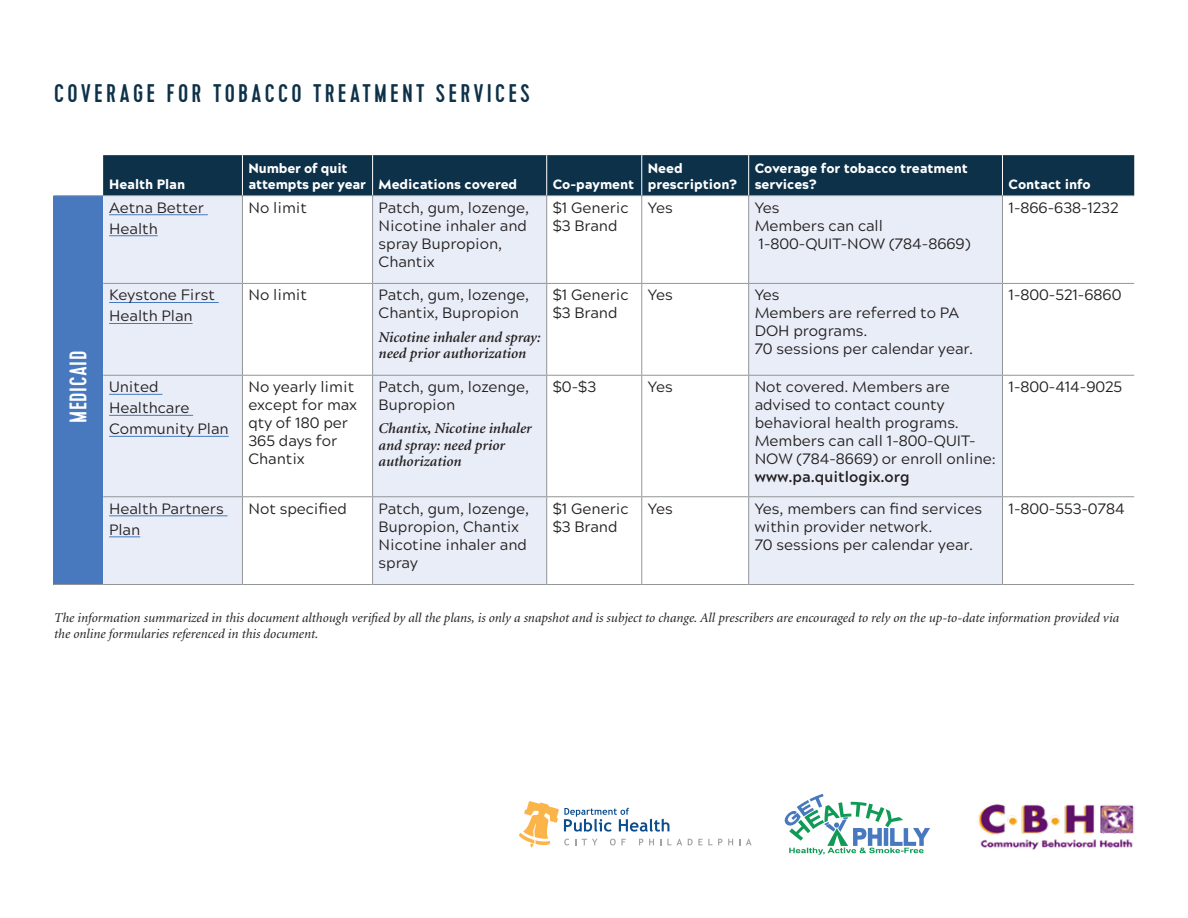
<style>
.page{position:relative;width:1188px;height:918px;background:#fff}
.page>*{position:absolute;margin:0;border:0;box-sizing:border-box;transform-origin:0 0}
.t1{font:500 25.5px "Cervo";letter-spacing:.125em;color:#0d3149}
.t2{font:500 24px "Cervo";letter-spacing:.025em;color:#fff}
.t3{font:15px/18px "Acherus Grotesque";color:#231f20}
.t4{font:italic 600 15px/16.5px "Minion";color:#231f20}
.t5{font:italic 13.5px/16.5px "Minion";color:#231f20}
.t6{font:900 13.5px/16.2px "Acherus Grotesque";color:#fff}
.s1{font-weight:700}
</style>
<div class="page">
<div style="left:103px;top:155px;width:1031px;height:40px;background:#0d3149"></div>
<div style="left:53px;top:196px;width:50px;height:389px;background:#4879be"></div>
<svg style="left:103px;top:196px;width:899px;height:388px;fill:#e9edf7"></svg>
<hr style="left:242px;top:155px;width:1px;height:40px;background:#fff">
<hr style="left:372px;top:155px;width:1px;height:40px;background:#fff">
<hr style="left:546px;top:155px;width:1px;height:40px;background:#fff">
<hr style="left:641px;top:155px;width:1px;height:40px;background:#fff">
<hr style="left:748px;top:155px;width:1px;height:40px;background:#fff">
<hr style="left:1002px;top:155px;width:1px;height:40px;background:#fff">
<hr style="left:242px;top:196px;width:1px;height:87px;background:#939598">
<hr style="left:372px;top:196px;width:1px;height:87px;background:#939598">
<hr style="left:546px;top:196px;width:1px;height:87px;background:#939598">
<hr style="left:641px;top:196px;width:1px;height:87px;background:#939598">
<hr style="left:748px;top:196px;width:1px;height:87px;background:#939598">
<hr style="left:1002px;top:196px;width:1px;height:87px;background:#939598">
<hr style="left:242px;top:284px;width:1px;height:91px;background:#939598">
<hr style="left:372px;top:284px;width:1px;height:91px;background:#939598">
<hr style="left:546px;top:284px;width:1px;height:91px;background:#939598">
<hr style="left:641px;top:284px;width:1px;height:91px;background:#939598">
<hr style="left:748px;top:284px;width:1px;height:91px;background:#939598">
<hr style="left:1002px;top:284px;width:1px;height:91px;background:#939598">
<hr style="left:242px;top:376px;width:1px;height:120px;background:#939598">
<hr style="left:372px;top:376px;width:1px;height:120px;background:#939598">
<hr style="left:546px;top:376px;width:1px;height:120px;background:#939598">
<hr style="left:641px;top:376px;width:1px;height:120px;background:#939598">
<hr style="left:748px;top:376px;width:1px;height:120px;background:#939598">
<hr style="left:1002px;top:376px;width:1px;height:120px;background:#939598">
<hr style="left:242px;top:497px;width:1px;height:87px;background:#939598">
<hr style="left:372px;top:497px;width:1px;height:87px;background:#939598">
<hr style="left:546px;top:497px;width:1px;height:87px;background:#939598">
<hr style="left:641px;top:497px;width:1px;height:87px;background:#939598">
<hr style="left:748px;top:497px;width:1px;height:87px;background:#939598">
<hr style="left:1002px;top:497px;width:1px;height:87px;background:#939598">
<hr style="left:103px;top:283px;width:139px;height:1px;background:#939598">
<hr style="left:242px;top:283px;width:131px;height:1px;background:#939598">
<hr style="left:373px;top:283px;width:174px;height:1px;background:#939598">
<hr style="left:547px;top:283px;width:95px;height:1px;background:#939598">
<hr style="left:642px;top:283px;width:107px;height:1px;background:#939598">
<hr style="left:749px;top:283px;width:253px;height:1px;background:#939598">
<hr style="left:1002px;top:283px;width:132px;height:1px;background:#939598">
<hr style="left:103px;top:375px;width:139px;height:1px;background:#939598">
<hr style="left:242px;top:375px;width:131px;height:1px;background:#939598">
<hr style="left:373px;top:375px;width:174px;height:1px;background:#939598">
<hr style="left:547px;top:375px;width:95px;height:1px;background:#939598">
<hr style="left:642px;top:375px;width:107px;height:1px;background:#939598">
<hr style="left:749px;top:375px;width:253px;height:1px;background:#939598">
<hr style="left:1002px;top:375px;width:132px;height:1px;background:#939598">
<hr style="left:103px;top:496px;width:139px;height:1px;background:#939598">
<hr style="left:242px;top:496px;width:131px;height:1px;background:#939598">
<hr style="left:373px;top:496px;width:174px;height:1px;background:#939598">
<hr style="left:547px;top:496px;width:95px;height:1px;background:#939598">
<hr style="left:642px;top:496px;width:107px;height:1px;background:#939598">
<hr style="left:749px;top:496px;width:253px;height:1px;background:#939598">
<hr style="left:1002px;top:496px;width:132px;height:1px;background:#939598">
<hr style="left:103px;top:584px;width:139px;height:1px;background:#939598">
<hr style="left:242px;top:584px;width:131px;height:1px;background:#939598">
<hr style="left:373px;top:584px;width:174px;height:1px;background:#939598">
<hr style="left:547px;top:584px;width:95px;height:1px;background:#939598">
<hr style="left:642px;top:584px;width:107px;height:1px;background:#939598">
<hr style="left:749px;top:584px;width:253px;height:1px;background:#939598">
<hr style="left:1002px;top:584px;width:132px;height:1px;background:#939598">
<hr style="left:53px;top:584px;width:50px;height:1px;background:#939598">
<hr style="left:103px;top:195px;width:139px;height:1px;background:#939598">
<hr style="left:242px;top:195px;width:131px;height:1px;background:#939598">
<hr style="left:373px;top:195px;width:174px;height:1px;background:#939598">
<hr style="left:547px;top:195px;width:95px;height:1px;background:#939598">
<hr style="left:642px;top:195px;width:107px;height:1px;background:#939598">
<hr style="left:749px;top:195px;width:253px;height:1px;background:#939598">
<hr style="left:1002px;top:195px;width:132px;height:1px;background:#939598">
<hr style="left:53px;top:195px;width:50px;height:1px;background:#939598">
<hr style="left:109px;top:214px;width:99px;height:1px;background:#4879be">
<hr style="left:109px;top:235px;width:49px;height:1px;background:#4879be">
<hr style="left:109px;top:302px;width:110px;height:1px;background:#4879be">
<hr style="left:109px;top:323px;width:84px;height:1px;background:#4879be">
<hr style="left:109px;top:394px;width:53px;height:1px;background:#4879be">
<hr style="left:109px;top:415px;width:84px;height:1px;background:#4879be">
<hr style="left:109px;top:436px;width:120px;height:1px;background:#4879be">
<hr style="left:109px;top:515px;width:119px;height:1px;background:#4879be">
<hr style="left:109px;top:536px;width:31px;height:1px;background:#4879be">
<svg style="left:688px;top:839px;width:24px;height:6px"></svg>
<svg style="left:718px;top:839px;width:4px;height:6px"></svg>
<svg style="left:728px;top:839px;width:5px;height:6px"></svg>
<svg style="left:746px;top:839px;width:6px;height:6px"></svg>
<svg style="left:519px;top:801px;width:163px;height:46px"></svg>
<svg style="left:784px;top:794px;width:146px;height:61px"></svg>
<img style="left:978px;top:804px;width:157px;height:46px">
<p class="t1" style="left:54px;top:78px;width:477px">COVERAGE FOR TOBACCO TREATMENT SERVICES</p>
<p class="t6" style="left:109px;top:175px;width:77px">Health Plan</p>
<p class="t6" style="left:248px;top:159px;width:119px">Number of quit attempts per year</p>
<p class="t6" style="left:379px;top:175px;width:140px">Medications covered</p>
<p class="t6" style="left:553px;top:175px;width:83px">Co-payment</p>
<p class="t3" style="left:109px;top:196px;width:96px;line-height:21px">Aetna Better<br>Health</p>
<p class="t3" style="left:248px;top:197px;width:60px">No limit</p>
<p class="t3" style="left:379px;top:197px;width:152px">Patch, gum, lozenge,<br>Nicotine inhaler and spray Bupropion,<br>Chantix</p>
<p class="t3" style="left:553px;top:197px;width:77px">$1 Generic</p>
<p class="t3" style="left:553px;top:215px;width:66px">$3 Brand</p>
<p class="t6" style="left:648px;top:159px;width:90px">Need prescription?</p>
<p class="t6" style="left:755px;top:159px;width:215px">Coverage for tobacco treatment services?</p>
<p class="t3" style="left:648px;top:197px;width:26px">Yes</p>
<p class="t3" style="left:755px;top:197px;width:26px">Yes</p>
<p class="t3" style="left:755px;top:215px;width:130px">Members can call</p>
<p class="t3" style="left:758px;top:233px;width:213px">1-800-QUIT-NOW (784-8669)</p>
<p class="t6" style="left:1008px;top:175px;width:84px">Contact info</p>
<p class="t3" style="left:1008px;top:197px;width:111px">1-866-638-1232</p>
<p class="t2" style="left:64px;top:423px;width:74px;rotate:-90deg">MEDICAID</p>
<p class="t3" style="left:109px;top:284px;width:107px;line-height:21px">Keystone First<br>Health Plan</p>
<p class="t3" style="left:248px;top:285px;width:60px">No limit</p>
<p class="t3" style="left:379px;top:285px;width:152px">Patch, gum, lozenge,<br>Chantix, Bupropion</p>
<p class="t4" style="left:379px;top:329px;width:164px">Nicotine inhaler and spray: need prior authorization</p>
<p class="t3" style="left:109px;top:376px;width:121px;line-height:21px">United<br>Healthcare<br>Community Plan</p>
<p class="t3" style="left:248px;top:377px;width:110px">No yearly limit except for max qty of 180 per<br>365 days for<br>Chantix</p>
<p class="t3" style="left:379px;top:377px;width:152px">Patch, gum, lozenge,</p>
<p class="t3" style="left:379px;top:395px;width:78px">Bupropion</p>
<p class="t4" style="left:379px;top:421px;width:155px">Chantix, Nicotine inhaler and spray: need prior authorization</p>
<p class="t3" style="left:109px;top:497px;width:116px;line-height:21px">Health Partners<br>Plan</p>
<p class="t3" style="left:248px;top:499px;width:100px">Not specified</p>
<p class="t3" style="left:379px;top:499px;width:152px">Patch, gum, lozenge,</p>
<p class="t3" style="left:379px;top:517px;width:142px">Bupropion, Chantix</p>
<p class="t3" style="left:379px;top:535px;width:150px">Nicotine inhaler and spray</p>
<p class="t3" style="left:553px;top:285px;width:77px">$1 Generic</p>
<p class="t3" style="left:553px;top:303px;width:66px">$3 Brand</p>
<p class="t3" style="left:648px;top:285px;width:26px">Yes</p>
<p class="t3" style="left:755px;top:285px;width:26px">Yes</p>
<p class="t3" style="left:755px;top:303px;width:206px">Members are referred to PA<br>DOH programs.</p>
<p class="t3" style="left:755px;top:339px;width:220px">70 sessions per calendar year.</p>
<p class="t3" style="left:1008px;top:285px;width:115px">1-800-521-6860</p>
<p class="t3" style="left:553px;top:377px;width:45px">$0-$3</p>
<p class="t3" style="left:648px;top:377px;width:26px">Yes</p>
<p class="t3" style="left:755px;top:377px;width:243px">Not covered. Members are advised to contact county behavioral health programs.<br>Members can call 1-800-QUIT-<br>NOW (784-8669) or enroll online: <span class="s1">www.pa.quitlogix.org</span></p>
<p class="t3" style="left:1008px;top:377px;width:115px">1-800-414-9025</p>
<p class="t3" style="left:553px;top:499px;width:77px">$1 Generic</p>
<p class="t3" style="left:553px;top:517px;width:66px">$3 Brand</p>
<p class="t3" style="left:648px;top:499px;width:26px">Yes</p>
<p class="t3" style="left:755px;top:499px;width:229px">Yes, members can find services within provider network.</p>
<p class="t3" style="left:755px;top:535px;width:220px">70 sessions per calendar year.</p>
<p class="t3" style="left:1008px;top:499px;width:118px">1-800-553-0784</p>
<p class="t5" style="left:54px;top:610px;width:1066px">The information summarized in this document although verified by all the plans, is only a snapshot and is subject to change. All prescribers are encouraged to rely on the up-to-date information provided via the online formularies referenced in this document.</p>
</div>
